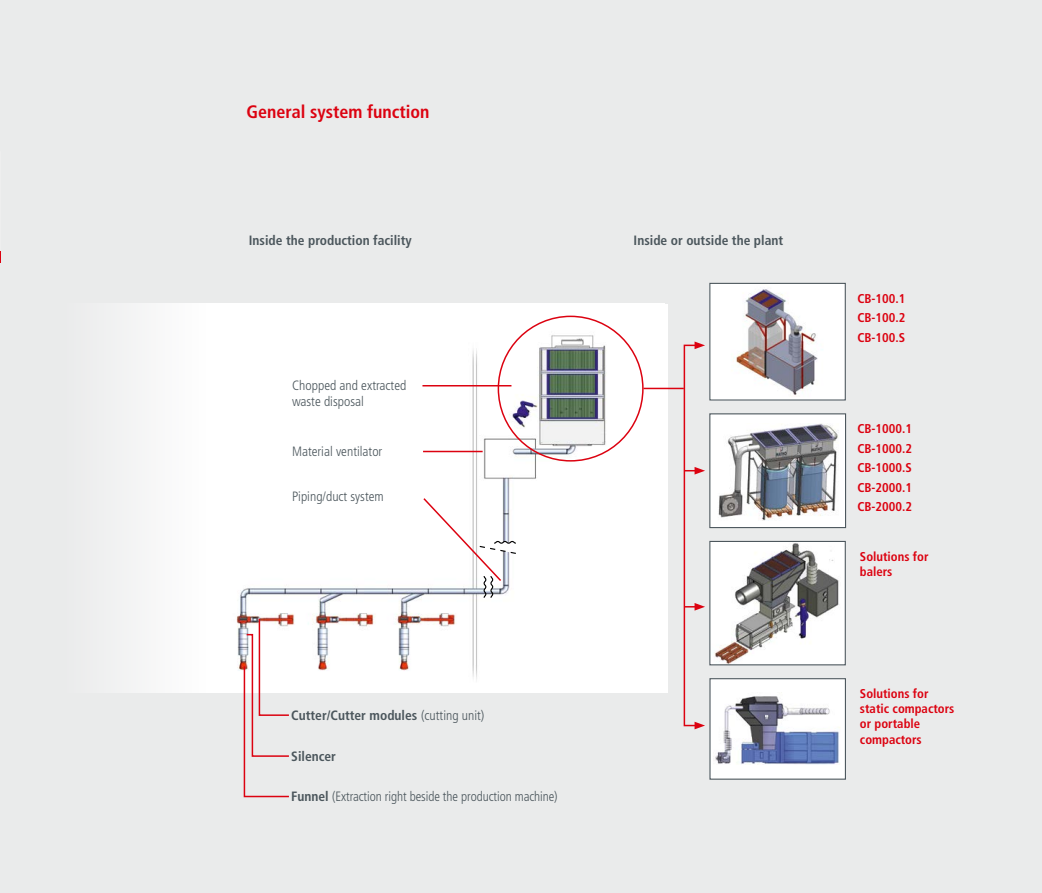
<style>
.page{position:relative;width:1042px;height:893px;background:#eaebeb}
.page>*{position:absolute;margin:0;border:0;box-sizing:border-box;transform-origin:0 0}
.Headline{font:700 condensed 18px "Frutiger LT Std";color:#dc0210}
.t1{font:300 condensed 13.5px/16.5px "Frutiger LT Std";color:#4b565c}
.t2{font:700 condensed 13.5px "Frutiger LT Std";color:#4b565c}
.Beschreibung{font:700 condensed 12.75px/15.3px "Frutiger LT Std";color:#dc0210}
.s1{font-weight:300}
.s2{font-weight:700}
</style>
<div class="page">
<img style="left:209px;top:304px;width:456px;height:388px">
<div style="left:710px;top:414px;width:135px;height:114px;background:#fff"></div>
<img style="left:718px;top:424px;width:120px;height:97px">
<div style="left:709px;top:413px;width:137px;height:115px;border:1px solid #4b565c"></div>
<div style="left:710px;top:679px;width:135px;height:100px;background:#fff"></div>
<img style="left:715px;top:692px;width:125px;height:72px">
<div style="left:709px;top:678px;width:137px;height:102px;border:1px solid #4b565c"></div>
<svg style="left:243px;top:617px;width:47px;height:181px"></svg>
<svg style="left:422px;top:497px;width:95px;height:102px;background:#f1eeef"></svg>
<hr style="left:422px;top:385px;width:89px;height:1px;background:#dc0210">
<hr style="left:423px;top:451px;width:60px;height:1px;background:#dc0210">
<hr style="left:643px;top:388px;width:41px;height:1px;background:#dc0210">
<div style="left:683px;top:345px;width:14px;height:381px;border:2px solid #dc0210"></div>
<svg style="left:694px;top:341px;width:11px;height:8px"></svg>
<svg style="left:694px;top:722px;width:11px;height:7px"></svg>
<svg style="left:684px;top:467px;width:21px;height:8px"></svg>
<svg style="left:684px;top:603px;width:21px;height:8px"></svg>
<div style="left:65px;top:304px;width:144px;height:388px;background:#f4f5f5"></div>
<img style="left:711px;top:285px;width:133px;height:114px">
<div style="left:709px;top:283px;width:137px;height:118px;border:1px solid #4b565c"></div>
<img style="left:711px;top:543px;width:133px;height:120px">
<div style="left:709px;top:541px;width:137px;height:124px;border:1px solid #4b565c"></div>
<svg style="left:0;top:251px;width:1px;height:12px"></svg>
<p class="Headline" style="left:247px;top:101px;width:184px">General system function</p>
<p class="t2" style="left:249px;top:232px;width:164px">Inside the production facility</p>
<p class="t2" style="left:633px;top:232px;width:151px">Inside or outside the plant</p>
<p class="t1" style="left:292px;top:377px;width:116px">Chopped and extracted waste disposal</p>
<p class="t1" style="left:292px;top:443px;width:92px">Material ventilator</p>
<p class="t1" style="left:292px;top:489px;width:93px">Piping/duct system</p>
<p class="t2" style="left:291px;top:707px;width:195px">Cutter/Cutter modules <span class="s1">(cutting unit)</span></p>
<p class="t2" style="left:291px;top:748px;width:46px">Silencer</p>
<p class="t1" style="left:291px;top:789px;width:268px"><span class="s2">Funnel</span> (Extraction right beside the production machine)</p>
<p class="Beschreibung" style="left:857px;top:291px;width:50px">CB-100.1</p>
<p class="Beschreibung" style="left:857px;top:310px;width:50px">CB-100.2</p>
<p class="Beschreibung" style="left:857px;top:330px;width:49px">CB-100.S</p>
<p class="Beschreibung" style="left:857px;top:421px;width:56px">CB-1000.1</p>
<p class="Beschreibung" style="left:857px;top:440px;width:56px">CB-1000.2</p>
<p class="Beschreibung" style="left:857px;top:460px;width:56px">CB-1000.S</p>
<p class="Beschreibung" style="left:857px;top:480px;width:56px">CB-2000.1</p>
<p class="Beschreibung" style="left:857px;top:499px;width:56px">CB-2000.2</p>
<p class="Beschreibung" style="left:860px;top:549px;width:70px">Solutions for balers</p>
<p class="Beschreibung" style="left:860px;top:686px;width:96px">Solutions for static compactors or portable compactors</p>
</div>
